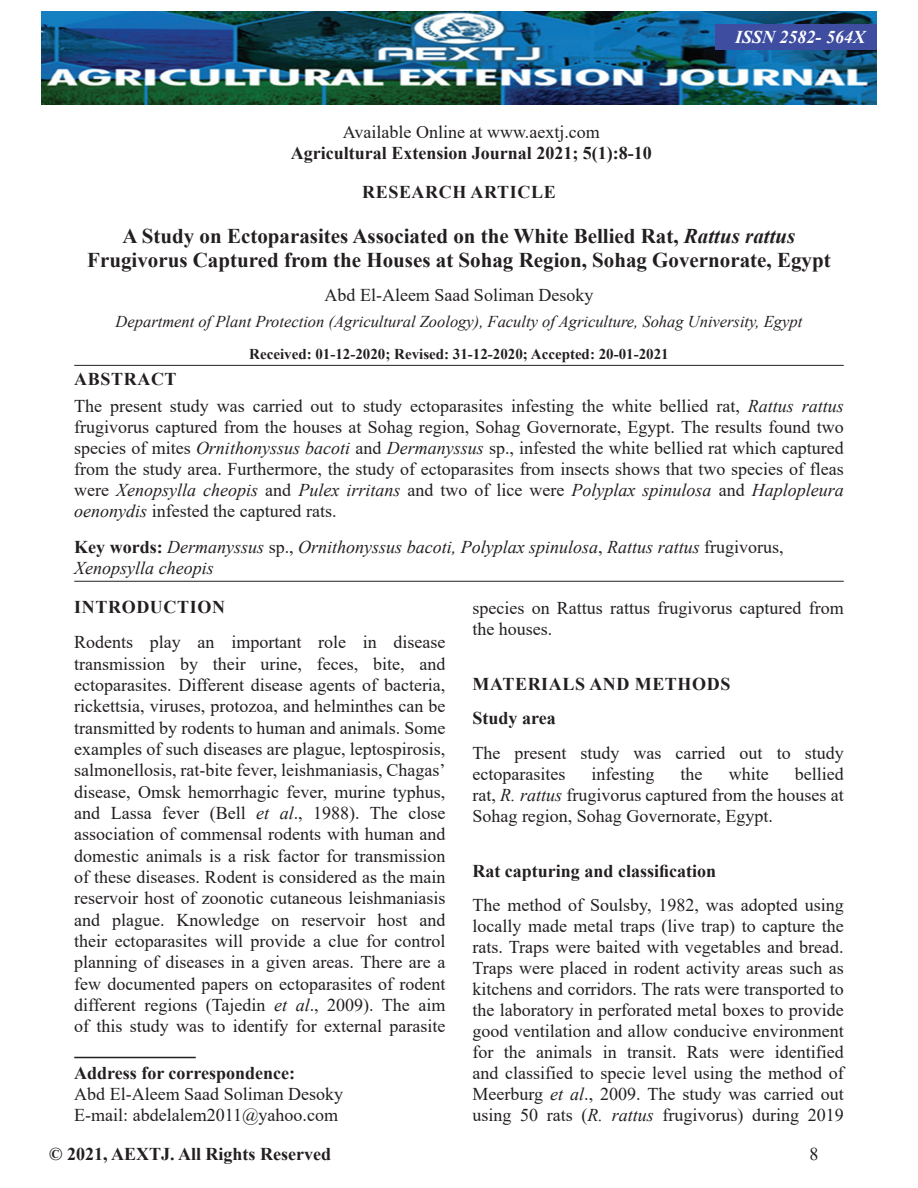
<style>
.page{position:relative;width:918px;height:1188px;background:#fff}
.page>*{position:absolute;margin:0;border:0;box-sizing:border-box;transform-origin:0 0}
.t1{font:700 21px/24px "Times New Roman";color:#231f20;text-align:center}
.t2{font:18px/21px "Times New Roman";color:#231f20}
.t3{font:700 18px "Times New Roman";color:#231f20}
.t4{font:italic 18px/21.6px "Times New Roman";color:#231f20}
.t5{font:700 18px/34.5px "Times New Roman";letter-spacing:.035em;color:#231f20}
.t6{font:italic 700 18px "Times New Roman";color:#fff}
.t7{font:italic 16.5px "Times New Roman";color:#231f20}
.t8{font:700 15px "Times New Roman";color:#231f20}
.s1{font-style:italic}
.s2{font-weight:700}
.s3{font-weight:700;font-style:normal}
.s4{font-style:normal}
</style>
<div class="page">
<hr style="left:74px;top:365px;width:770px;height:1px;background:#231f20">
<hr style="left:74px;top:581px;width:770px;height:1px;background:#231f20">
<hr style="left:74px;top:1057px;width:122px;height:1px;background:#231f20">
<img style="left:42px;top:11px;width:834px;height:94px">
<div style="left:715px;top:24px;width:161px;height:25px;background:#3e4da0"></div>
<p class="t2" style="left:343px;top:121px;width:258px">Available Online at www.aextj.com</p>
<p class="t3" style="left:291px;top:140px;width:362px">Agricultural Extension Journal 2021; 5(1):8-10</p>
<p class="t6" style="left:735px;top:24px;width:132px">ISSN 2582- 564X</p>
<p class="t5" style="left:362px;top:175px;width:195px">RESEARCH ARTICLE</p>
<p class="t1" style="left:87px;top:223px;width:745px">A Study on Ectoparasites Associated on the White Bellied Rat, <span class="s1">Rattus rattus<br></span>Frugivorus Captured from the Houses at Sohag Region, Sohag Governorate, Egypt</p>
<p class="t2" style="left:325px;top:284px;width:270px">Abd El-Aleem Saad Soliman Desoky</p>
<p class="t7" style="left:116px;top:311px;width:688px">Department of Plant Protection (Agricultural Zoology), Faculty of Agriculture, Sohag University, Egypt</p>
<p class="t8" style="left:249px;top:343px;width:421px">Received: 01-12-2020; Revised: 31-12-2020; Accepted: 20-01-2021</p>
<p class="t2" style="left:74px;top:364px;width:771px;line-height:27.8px"><span class="s2">ABSTRACT<br></span>The present study was carried out to study ectoparasites infesting the white bellied rat, <span class="s1">Rattus rattus</span></p>
<p class="t2" style="left:74px;top:416px;width:771px;text-align:justify">frugivorus captured from the houses at Sohag region, Sohag Governorate, Egypt. The results found two species of mites <span class="s1">Ornithonyssus bacoti</span> and <span class="s1">Dermanyssus</span> sp., infested the white bellied rat which captured from the study area. Furthermore, the study of ectoparasites from insects shows that two species of fleas were <span class="s1">Xenopsylla cheopis</span> and <span class="s1">Pulex irritans</span> and two of lice were <span class="s1">Polyplax spinulosa</span> and <span class="s1">Haplopleura oenonydis</span> infested the captured rats.</p>
<p class="t4" style="left:74px;top:535px;width:711px"><span class="s3">Key words:</span> Dermanyssus <span class="s4">sp.,</span> Ornithonyssus bacoti, Polyplax spinulosa<span class="s4">,</span> Rattus rattus <span class="s4">frugivorus,<br></span>Xenopsylla cheopis</p>
<p class="t5" style="left:74px;top:590px;width:152px">INTRODUCTION</p>
<p class="t2" style="left:74px;top:631px;width:373px;text-align:justify">Rodents play an important role in disease transmission by their urine, feces, bite, and ectoparasites. Different disease agents of bacteria, rickettsia, viruses, protozoa, and helminthes can be transmitted by rodents to human and animals. Some examples of such diseases are plague, leptospirosis, salmonellosis, rat-bite fever, leishmaniasis, Chagas’ disease, Omsk hemorrhagic fever, murine typhus, and Lassa fever (Bell <span class="s1">et al</span>., 1988). The close association of commensal rodents with human and domestic animals is a risk factor for transmission of these diseases. Rodent is considered as the main reservoir host of zoonotic cutaneous leishmaniasis and plague. Knowledge on reservoir host and their ectoparasites will provide a clue for control planning of diseases in a given areas. There are a few documented papers on ectoparasites of rodent different regions (Tajedin <span class="s1">et al</span>., 2009). The aim of this study was to identify for external parasite</p>
<p class="t3" style="left:74px;top:1059px;width:222px">Address for correspondence:</p>
<p class="t2" style="left:74px;top:1082px;width:270px">Abd El-Aleem Saad Soliman Desoky<br>E-mail: abdelalem2011@yahoo.com</p>
<p class="t2" style="left:472px;top:597px;width:373px">species on Rattus rattus frugivorus captured from the houses.</p>
<p class="t5" style="left:472px;top:666px;width:260px">MATERIALS AND METHODS<br>Study area</p>
<p class="t2" style="left:472px;top:742px;width:373px">The present study was carried out to study ectoparasites</p>
<p class="t2" style="left:472px;top:763px;width:373px;text-align:justify;text-indent:322px">bellied rat, <span class="s1">R. rattus</span> frugivorus captured from the houses at Sohag region, Sohag Governorate, Egypt.</p>
<p class="t3" style="left:472px;top:858px;width:245px">Rat capturing and classification</p>
<p class="t2" style="left:472px;top:894px;width:373px;text-align:justify">The method of Soulsby, 1982, was adopted using locally made metal traps (live trap) to capture the rats. Traps were baited with vegetables and bread.<br>Traps were placed in rodent activity areas such as kitchens and corridors. The rats were transported to the laboratory in perforated metal boxes to provide good ventilation and allow conducive environment for the animals in transit. Rats were identified and classified to specie level using the method of Meerburg <span class="s1">et al</span>., 2009. The study was carried out using 50 rats (<span class="s1">R. rattus</span> frugivorus) during 2019</p>
<p class="t2" style="left:592px;top:763px;width:64px">infesting</p>
<p class="t2" style="left:681px;top:763px;width:23px">the</p>
<p class="t2" style="left:729px;top:763px;width:41px">white</p>
<p class="t3" style="left:49px;top:1141px;width:283px">© 2021, AEXTJ. All Rights Reserved</p>
<p class="t2" style="left:810px;top:1143px;width:10px">8</p>
</div>
